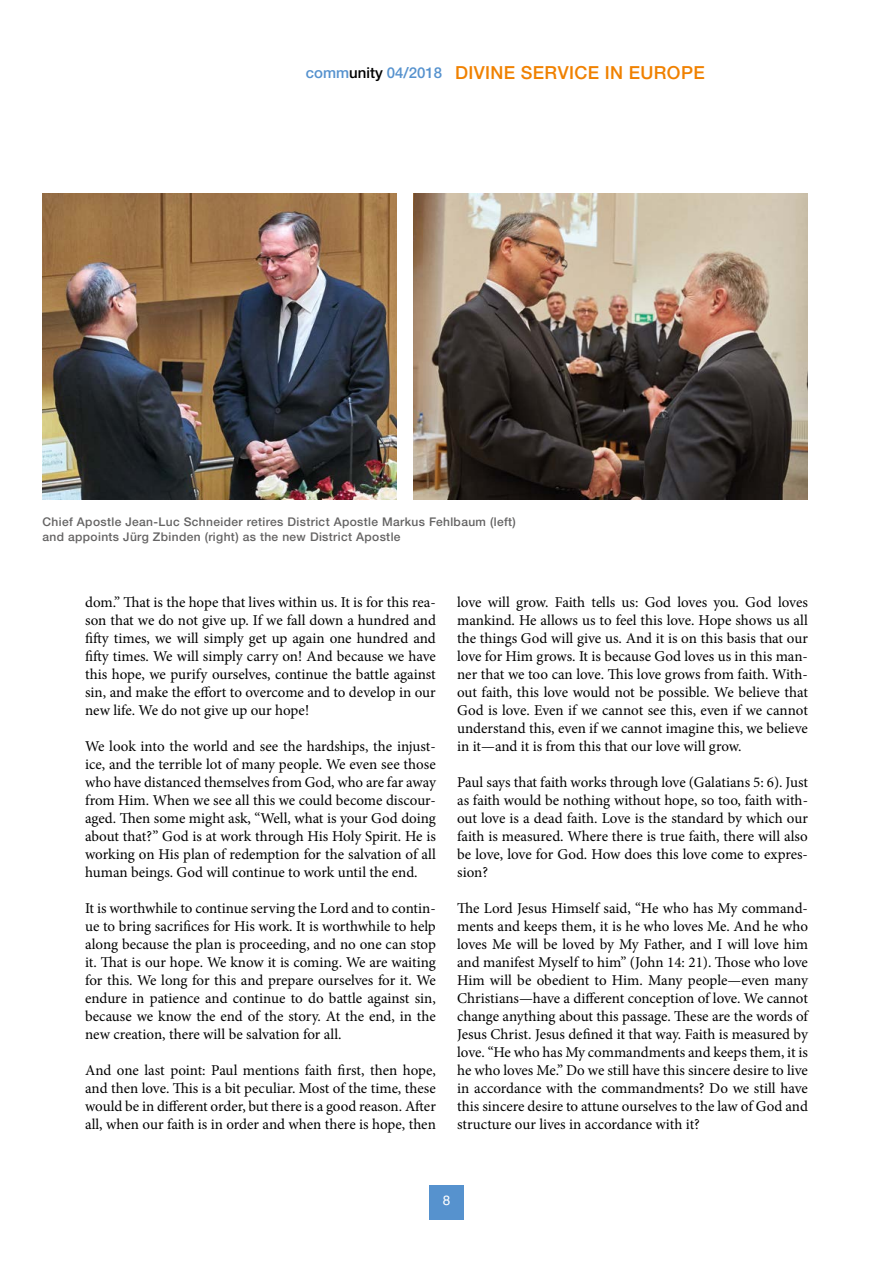
<style>
.page{position:relative;width:893px;height:1263px;background:#fff}
.page>*{position:absolute;margin:0;border:0;box-sizing:border-box;transform-origin:0 0}
.t1{font:500 18px "Helvetica Neue LTW1 G";letter-spacing:.02em;color:#f08100}
.t2{font:15px/18px "Minion Pro";color:#000;text-align:justify}
.t3{font:300 13.5px "Helvetica Neue LTW1 G";color:#fff}
.t4{font:500 12px/14.4px "Helvetica Neue LTW1 G";letter-spacing:.03em;color:#646363}
.s1{font-size:15px;color:#5692ce}
.s2{font-size:15px;color:#000}
.s3{font-family:"Helvetica LT Std";font-weight:400}
</style>
<div class="page">
<div style="left:429px;top:1185px;width:35px;height:34px;background:#5692ce"></div>
<img style="left:413px;top:194px;width:395px;height:306px">
<img style="left:43px;top:194px;width:353px;height:306px">
<p class="t1" style="left:306px;top:62px;width:400px"><span class="s1">comm</span><span class="s2">unity</span> <span class="s1">04/2018</span> DIVINE SERVICE IN EuRopE</p>
<p class="t4" style="left:43px;top:515px;width:475px">Chief Apostle Jean-Luc Schneider retires District Apostle Markus Fehlbaum (left) and appoints Jürg Zbinden (right) as the new District Apostle</p>
<p class="t2" style="left:85px;top:593px;width:352px">dom.” That is the hope that lives within us. It is for this rea&shy;son that we do not give up. If we fall down a hundred and fifty times, we will simply get up again one hundred and fifty times. We will simply carry on! And because we have this hope, we purify ourselves, continue the battle against sin, and make the effort to overcome and to develop in our new life. We do not give up our hope!</p>
<p class="t2" style="left:85px;top:737px;width:352px">We look into the world and see the hardships, the injust&shy;ice, and the terrible lot of many people. We even see those who have distanced themselves from God, who are far away from Him. When we see all this we could become discour&shy;aged. Then some might ask, “Well, what is your God doing about that?” God is at work through His Holy Spirit. He is working on His plan of redemption for the salvation of all human beings. God will continue to work until the end.</p>
<p class="t2" style="left:85px;top:899px;width:352px">It is worthwhile to continue serving the Lord and to contin&shy;ue to bring sacrifices for His work. It is worthwhile to help along because the plan is proceeding, and no one can stop it. That is our hope. We know it is coming. We are waiting for this. We long for this and prepare ourselves for it. We endure in patience and continue to do battle against sin, because we know the end of the story. At the end, in the new creation, there will be salvation for all.</p>
<p class="t2" style="left:85px;top:1061px;width:352px">And one last point: Paul mentions faith first, then hope, and then love. This is a bit peculiar. Most of the time, these would be in different order, but there is a good reason. After all, when our faith is in order and when there is hope, then</p>
<p class="t2" style="left:457px;top:593px;width:352px">love will grow. Faith tells us: God loves you. God loves mankind. He allows us to feel this love. Hope shows us all the things God will give us. And it is on this basis that our love for Him grows. It is because God loves us in this man&shy;ner that we too can love. This love grows from faith. With&shy;out faith, this love would not be possible. We believe that God is love. Even if we cannot see this, even if we cannot understand this, even if we cannot imagine this, we believe in it—and it is from this that our love will grow.</p>
<p class="t2" style="left:457px;top:773px;width:352px">Paul says that faith works through love (Galatians 5: 6). Just as faith would be nothing without hope, so too, faith with&shy;out love is a dead faith. Love is the standard by which our faith is measured. Where there is true faith, there will also be love, love for God. How does this love come to expres&shy;sion?</p>
<p class="t2" style="left:457px;top:899px;width:352px">The Lord Jesus Himself said, “He who has My command&shy;ments and keeps them, it is he who loves Me. And he who loves Me will be loved by My Father, and I will love him and manifest Myself to him” (John 14: 21). Those who love Him will be obedient to Him. Many people—even many Christians—have a different conception of love. We cannot change anything about this passage. These are the words of Jesus Christ. Jesus defined it that way. Faith is measured by love. “He who has My commandments and keeps them, it is he who loves Me.” Do we still have this sincere desire to live in accordance with the commandments? Do we still have this sincere desire to attune ourselves to the law of God and structure our lives in accordance with it?</p>
<p class="t3" style="left:443px;top:1189px;width:9px">8<span class="s3">8</span></p>
</div>
